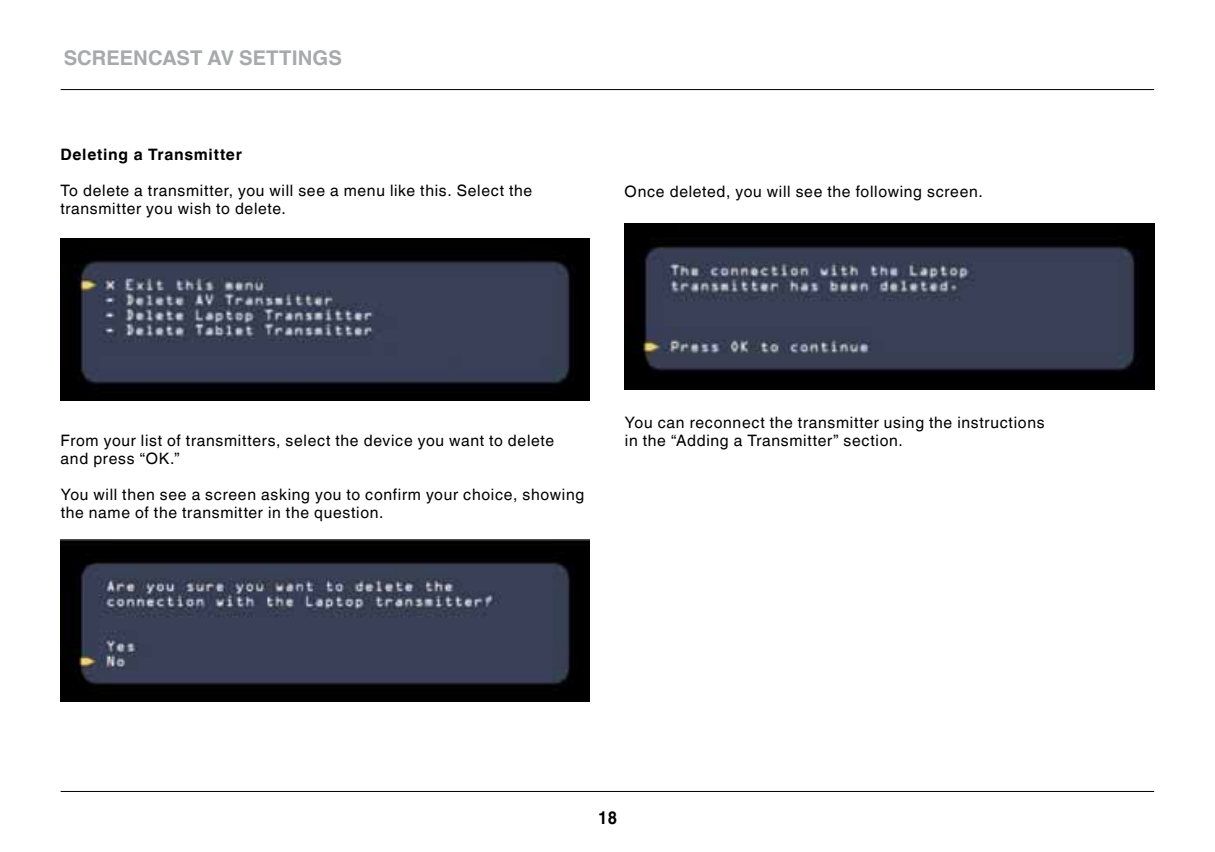
<style>
.page{position:relative;width:1215px;height:852px;background:#fff}
.page>*{position:absolute;margin:0;border:0;box-sizing:border-box;transform-origin:0 0}
.t1{font:700 20.25px "Helvetica World";color:#a7a9ac}
.t2{font:700 18px "Helvetica World";color:#000;scale:.9 1}
.t3{font:15.75px/18px "Helvetica World";letter-spacing:.045em;color:#000}
.t4{font:700 15.75px "Helvetica World";letter-spacing:.045em;color:#000}
</style>
<div class="page">
<hr style="left:61px;top:790px;width:1093px;height:1px;background:#000">
<hr style="left:61px;top:89px;width:1093px;height:1px;background:#000">
<img style="left:60px;top:238px;width:530px;height:162px">
<img style="left:61px;top:539px;width:529px;height:162px">
<img style="left:625px;top:223px;width:529px;height:166px">
<p class="t1" style="left:64px;top:46px;width:15px">Scr</p>
<p class="t1" style="left:106px;top:46px;width:237px">eenCast AV Setti ngs</p>
<p class="t4" style="left:60px;top:145px;width:183px">Deleting a Transmitter</p>
<p class="t3" style="left:60px;top:181px;width:474px">To delete a transmitter, you will see a menu like this. Select the transmitter you wish to delete.</p>
<p class="t3" style="left:625px;top:183px;width:360px">Once deleted, you will see the following screen.</p>
<p class="t3" style="left:61px;top:431px;width:495px">From your list of transmitters, select the device you want to delete and press “OK.”</p>
<p class="t3" style="left:61px;top:485px;width:525px">You will then see a screen asking you to confirm your choice, showing the name of the transmitter in the question.</p>
<p class="t3" style="left:625px;top:413px;width:421px">You can reconnect the transmitter using the instructions in the “Adding a Transmitter” section.</p>
<p class="t2" style="left:598px;top:806px;width:23px">18</p>
</div>
